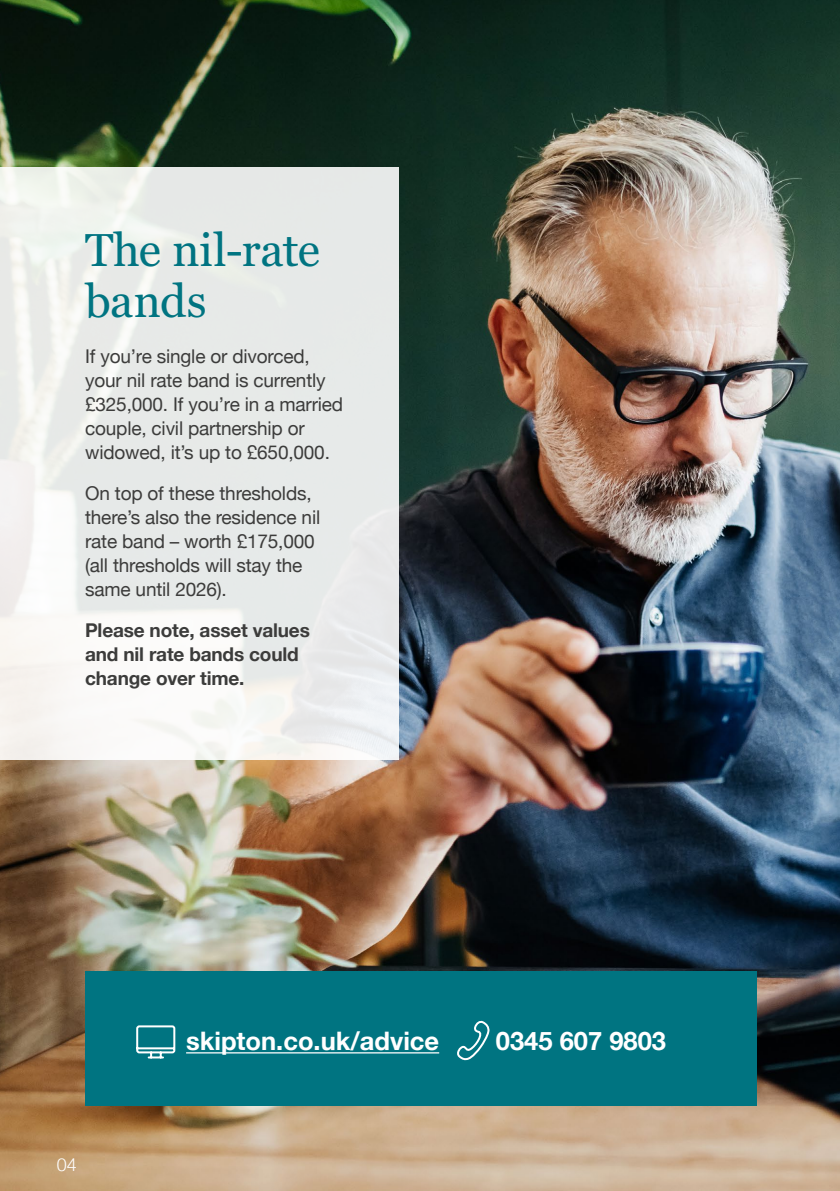
<style>
.page{position:relative;width:840px;height:1191px;background:#fff}
.page>*{position:absolute;margin:0;border:0;box-sizing:border-box;transform-origin:0 0}
.t1{font:46px/50.6px "Georgia Pro";letter-spacing:-.01em;color:#007481}
.t2{font:700 25.4px "Helvetica Neue";color:#fff}
.t3{font:19px/24px "Helvetica Neue";letter-spacing:-.01em;color:#3c3c3b}
.t4{font:700 19px/24px "Helvetica Neue";letter-spacing:-.01em;color:#3c3c3b}
.t5{font:300 18px "Helvetica Neue";color:#fff}
</style>
<div class="page">
<img style="left:0;top:0;width:839px;height:1191px">
<div style="left:85px;top:971px;width:670px;height:135px;background:#007481"></div>
<svg style="left:457px;top:1020px;width:32px;height:41px"></svg>
<hr style="left:186px;top:1052px;width:253px;height:1px;background:#fff">
<svg style="left:136px;top:1025px;width:40px;height:34px"></svg>
<svg style="left:0;top:167px;width:398px;height:593px;fill:#e7eae9"></svg>
<h1 class="t1" style="left:85px;top:226px;width:236px">The nil-rate bands</h1>
<p class="t3" style="left:85px;top:345px;width:259px">If you’re single or divorced, your nil rate band is currently £325,000. If you’re in a married couple, civil partnership or widowed, it’s up to £650,000.</p>
<p class="t3" style="left:85px;top:482px;width:236px">On top of these thresholds, there’s also the residence nil rate band – worth £175,000 (all thresholds will stay the same until 2026).</p>
<p class="t4" style="left:85px;top:619px;width:226px">Please note, asset values and nil rate bands could change over time.</p>
<p class="t5" style="left:57px;top:1150px;width:22px">04</p>
<h2 class="t2" style="left:186px;top:1021px;width:254px">skipton.co.uk/advice</h2>
<h2 class="t2" style="left:495px;top:1021px;width:171px">0345 607 9803</h2>
</div>
